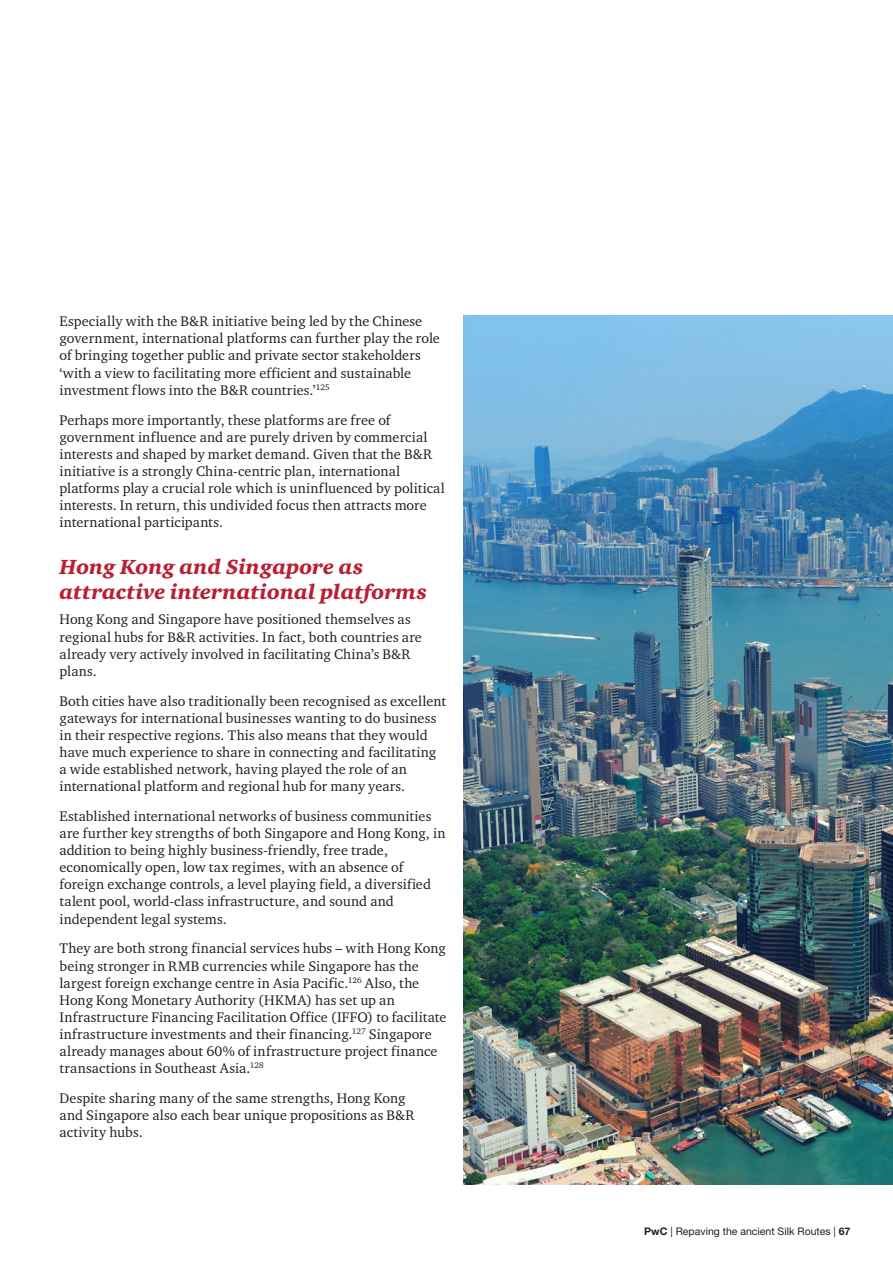
<style>
.page{position:relative;width:893px;height:1263px;background:#fff}
.page>*{position:absolute;margin:0;border:0;box-sizing:border-box;transform-origin:0 0}
.Head_2{font:italic 900 21px/25.2px "Charter ITC Std";letter-spacing:.005em;color:#b91f33}
.Body_text{font:14.25px/17.1px "Charter ITC Std";letter-spacing:.005em;color:#231f20}
.t1{font:10.5px "Helvetica Neue LTW1 G";color:#231f20}
.s1{font-weight:700}
</style>
<div class="page">
<img style="left:463px;top:316px;width:430px;height:868px">
<p class="Body_text" style="left:60px;top:313px;width:382px">Especially with the B&amp;R initiative being led by the Chinese government, international platforms can further play the role of bringing together public and private sector stakeholders ‘with a view to facilitating more efficient and sustainable investment flows into the B&amp;R countries.’<sup>125</sup></p>
<p class="Body_text" style="left:60px;top:411px;width:387px">Perhaps more importantly, these platforms are free of government influence and are purely driven by commercial interests and shaped by market demand. Given that the B&amp;R initiative is a strongly China-centric plan, international platforms play a crucial role which is uninfluenced by political interests. In return, this undivided focus then attracts more international participants.</p>
<p class="Head_2" style="left:60px;top:554px;width:369px">Hong Kong and Singapore as attractive international platforms</p>
<p class="Body_text" style="left:60px;top:611px;width:364px">Hong Kong and Singapore have positioned themselves as regional hubs for B&amp;R activities. In fact, both countries are already very actively involved in facilitating China’s B&amp;R plans.</p>
<p class="Body_text" style="left:60px;top:692px;width:388px">Both cities have also traditionally been recognised as excellent gateways for international businesses wanting to do business in their respective regions. This also means that they would have much experience to share in connecting and facilitating a wide established network, having played the role of an international platform and regional hub for many years.</p>
<p class="Body_text" style="left:60px;top:807px;width:387px">Established international networks of business communities are further key strengths of both Singapore and Hong Kong, in addition to being highly business-friendly, free trade, economically open, low tax regimes, with an absence of foreign exchange controls, a level playing field, a diversified talent pool, world-class infrastructure, and sound and independent legal systems.</p>
<p class="Body_text" style="left:60px;top:940px;width:388px">They are both strong financial services hubs – with Hong Kong being stronger in RMB currencies while Singapore has the largest foreign exchange centre in Asia Pacific.<sup>126</sup> Also, the Hong Kong Monetary Authority (HKMA) has set up an Infrastructure Financing Facilitation Office (IFFO) to facilitate infrastructure investments and their financing.<sup>127</sup> Singapore already manages about 60% of infrastructure project finance transactions in Southeast Asia.<sup>128</sup></p>
<p class="Body_text" style="left:60px;top:1089px;width:357px">Despite sharing many of the same strengths, Hong Kong and Singapore also each bear unique propositions as B&amp;R activity hubs.</p>
<p class="t1" style="left:644px;top:1225px;width:208px"><span class="s1">PwC</span> | Repaving the ancient Silk Routes | <span class="s1">67</span></p>
</div>
